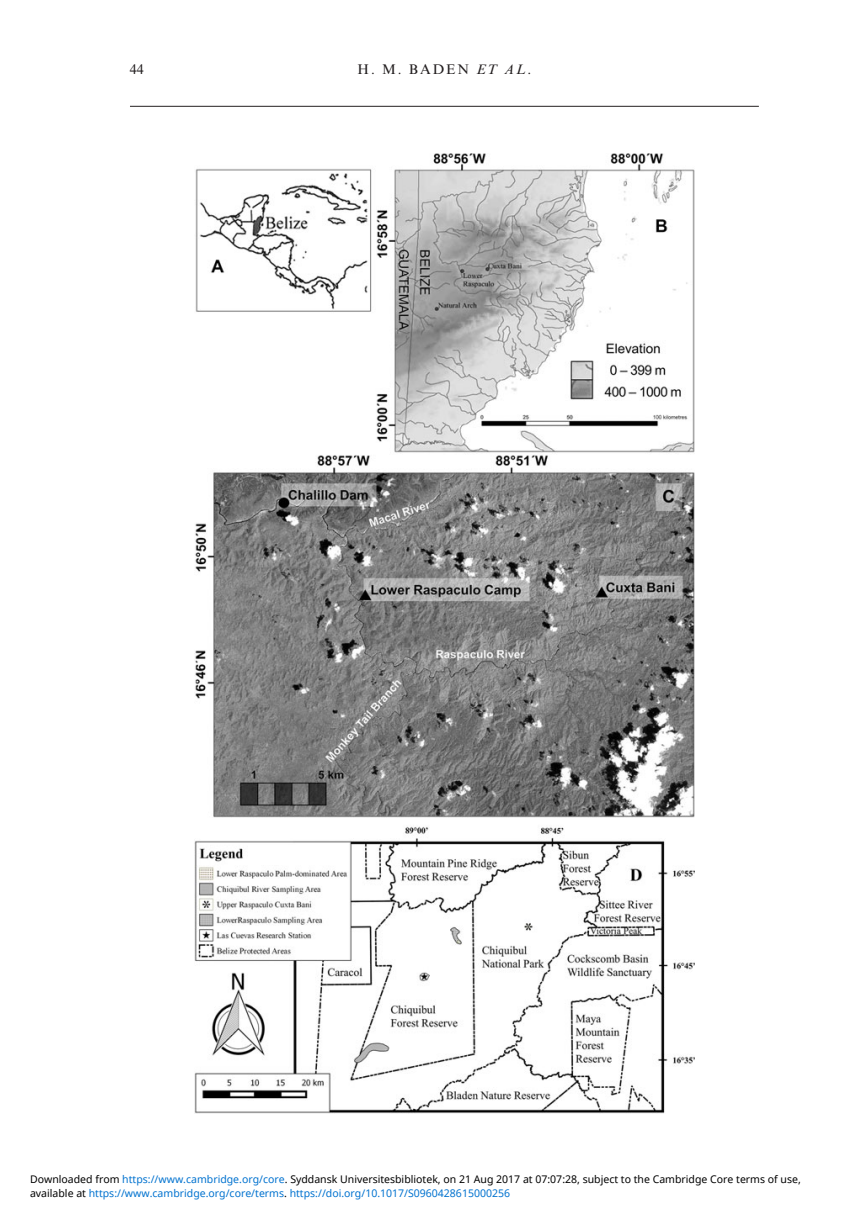
<style>
.page{position:relative;width:864px;height:1225px;background:#fff}
.page>*{position:absolute;margin:0;border:0;box-sizing:border-box;transform-origin:0 0}
.t1{font:14px "Times NRMT";letter-spacing:.135em;color:#231f20}
.t2{font:10.5px "Noto Sans";color:#000}
.t3{font:10.5px "Noto Sans";color:#0172cf}
.s1{font-style:italic}
.s2{color:#0172cf}
.s3{color:#000}
</style>
<div class="page">
<hr style="left:130px;top:106px;width:628px;height:1px;background:#231f20">
<img style="left:194px;top:153px;width:500px;height:960px">
<h1 class="t1" style="left:130px;top:64px;width:15px">44</h1>
<h1 class="t1" style="left:357px;top:64px;width:175px">H. M. BADEN <span class="s1">ET AL</span> .</h1>
<p class="t2" style="left:30px;top:1172px;width:772px">Downloaded from <span class="s2">https://www.cambridge.org/core</span>. Syddansk Universitesbibliotek, on 21 Aug 2017 at 07:07:28, subject to the Cambridge Core terms of use,</p>
<p class="t3" style="left:30px;top:1186px;width:481px"><span class="s3">available at</span> https://www.cambridge.org/core/terms<span class="s3">.</span> https://doi.org/10.1017/S0960428615000256</p>
</div>
